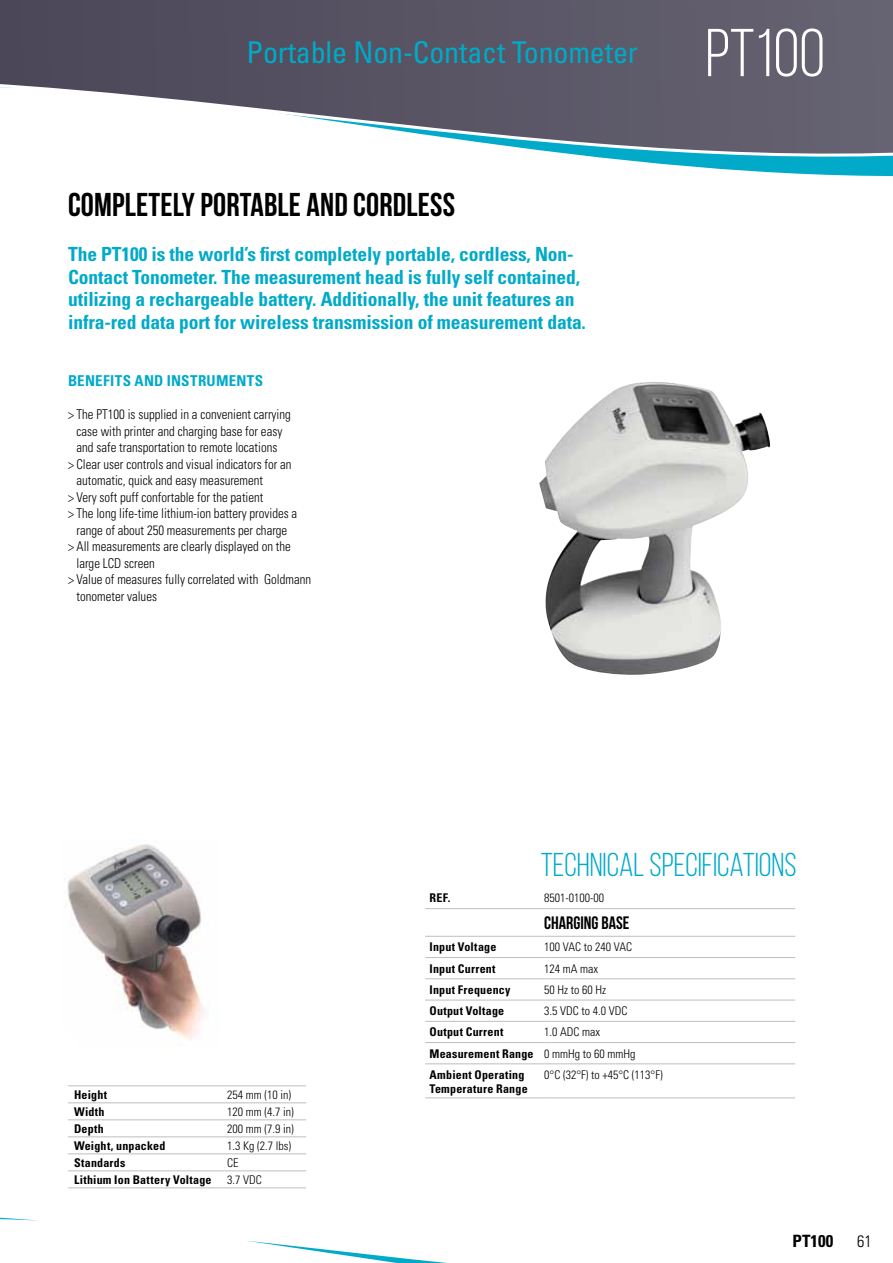
<style>
.page{position:relative;width:893px;height:1263px;background:#fff}
.page>*{position:absolute;margin:0;border:0;box-sizing:border-box;transform-origin:0 0}
.t1{font:67.5px "Bebas Neue";color:#fff}
.t2{font:700 33px "Bebas Neue";letter-spacing:.005em;color:#000}
.t3{font:33px "Bebas Neue";color:#00aac8}
.t4{font:condensed 30px "Univers LT Std";letter-spacing:-.005em;color:#00aac8}
.t5{font:700 condensed 19.5px/22.5px "Univers LT Std";letter-spacing:-.005em;color:#00aac8}
.t6{font:700 18px "Bebas Neue";color:#000}
.t7{font:700 condensed 16.95px "Univers LT Std";color:#000}
.t8{font:300 condensed 16.5px "Univers LT Std";color:#000}
.t9{font:700 condensed 15px "Univers LT Std";color:#00aac8}
.t10{font:300 condensed 13.5px "Univers LT Std";color:#000}
.t11{font:300 condensed 13.5px "Univers LT Std";color:#000;scale:.95 1}
.t12{font:700 condensed 12px/21.3px "Univers LT Std";letter-spacing:.02em;color:#000}
.t13{font:300 condensed 12px "Univers LT Std";color:#000}
.s1{font-weight:300}
</style>
<div class="page">
<svg style="left:0;top:1217px;width:37px;height:4px"></svg>
<svg style="left:247px;top:1240px;width:200px;height:23px"></svg>
<svg style="left:0;top:0;width:893px;height:73px;background:#585465"></svg>
<svg style="left:0;top:73px;width:893px;height:104px"></svg>
<hr style="left:68px;top:1085px;width:153px;height:1px;background:#bcbec0">
<hr style="left:221px;top:1085px;width:85px;height:1px;background:#bcbec0">
<hr style="left:68px;top:1102px;width:153px;height:1px;background:#bcbec0">
<hr style="left:221px;top:1102px;width:85px;height:1px;background:#bcbec0">
<hr style="left:68px;top:1119px;width:153px;height:1px;background:#bcbec0">
<hr style="left:221px;top:1119px;width:85px;height:1px;background:#bcbec0">
<hr style="left:68px;top:1136px;width:153px;height:1px;background:#bcbec0">
<hr style="left:221px;top:1136px;width:85px;height:1px;background:#bcbec0">
<hr style="left:68px;top:1153px;width:153px;height:1px;background:#bcbec0">
<hr style="left:221px;top:1153px;width:85px;height:1px;background:#bcbec0">
<hr style="left:68px;top:1170px;width:153px;height:1px;background:#bcbec0">
<hr style="left:221px;top:1170px;width:85px;height:1px;background:#bcbec0">
<hr style="left:68px;top:1187px;width:153px;height:1px;background:#bcbec0">
<hr style="left:221px;top:1187px;width:85px;height:1px;background:#bcbec0">
<img style="left:67px;top:844px;width:137px;height:196px">
<img style="left:539px;top:382px;width:231px;height:293px">
<hr style="left:425px;top:908px;width:119px;height:1px;background:#bcbec0">
<hr style="left:544px;top:908px;width:251px;height:1px;background:#bcbec0">
<hr style="left:425px;top:936px;width:119px;height:1px;background:#bcbec0">
<hr style="left:544px;top:936px;width:251px;height:1px;background:#bcbec0">
<hr style="left:425px;top:957px;width:119px;height:1px;background:#bcbec0">
<hr style="left:544px;top:957px;width:251px;height:1px;background:#bcbec0">
<hr style="left:425px;top:978px;width:119px;height:1px;background:#bcbec0">
<hr style="left:544px;top:978px;width:251px;height:1px;background:#bcbec0">
<hr style="left:425px;top:1000px;width:119px;height:1px;background:#bcbec0">
<hr style="left:544px;top:1000px;width:251px;height:1px;background:#bcbec0">
<hr style="left:425px;top:1021px;width:119px;height:1px;background:#bcbec0">
<hr style="left:544px;top:1021px;width:251px;height:1px;background:#bcbec0">
<hr style="left:425px;top:1042px;width:119px;height:1px;background:#bcbec0">
<hr style="left:544px;top:1042px;width:251px;height:1px;background:#bcbec0">
<hr style="left:425px;top:1063px;width:119px;height:1px;background:#bcbec0">
<hr style="left:544px;top:1063px;width:251px;height:1px;background:#bcbec0">
<hr style="left:425px;top:1097px;width:119px;height:1px;background:#bcbec0">
<hr style="left:544px;top:1097px;width:251px;height:1px;background:#bcbec0">
<h3 class="t4" style="left:247px;top:33px;width:393px">Portable Non-Contact Tonometer</h3>
<h2 class="t2" style="left:68px;top:187px;width:388px">COMPLETELY PORTABLE AND CORDLESS</h2>
<p class="t5" style="left:68px;top:243px;width:519px">The PT100 is the world’s first completely portable, cordless, Non-Contact Tonometer. The measurement head is fully self contained, utilizing a rechargeable battery. Additionally, the unit features an infra-red data port for wireless transmission of measurement data.</p>
<p class="t9" style="left:68px;top:372px;width:77px">Benefits and</p>
<p class="t9" style="left:167px;top:372px;width:9px">instr</p>
<p class="t9" style="left:207px;top:372px;width:20px">uments</p>
<p class="t10" style="left:68px;top:406px;width:224px">&gt; The PT100 is supplied in a convenient carrying</p>
<p class="t11" style="left:77px;top:423px;width:218px">case with printer and charging base for easy</p>
<p class="t11" style="left:77px;top:439px;width:213px">and safe transportation to remote locations</p>
<p class="t10" style="left:68px;top:456px;width:225px">&gt; Clear user controls and visual indicators for an</p>
<p class="t11" style="left:77px;top:472px;width:198px">automatic, quick and easy measurement</p>
<p class="t10" style="left:68px;top:489px;width:197px">&gt; Very soft puff confortable for the patient</p>
<p class="t10" style="left:68px;top:505px;width:231px">&gt; The long life-time lithium-ion battery provides a</p>
<p class="t11" style="left:77px;top:522px;width:223px">range of about 250 measurements per charge</p>
<p class="t10" style="left:68px;top:538px;width:224px">&gt; All measurements are clearly displayed on the</p>
<p class="t11" style="left:77px;top:555px;width:84px">large LCD screen</p>
<p class="t10" style="left:68px;top:571px;width:245px">&gt; Value of measures fully correlated with Goldmann</p>
<p class="t11" style="left:77px;top:588px;width:86px">tonometer values</p>
<h1 class="t1" style="left:705px;top:17px;width:121px">PT100</h1>
<p class="t12" style="left:74px;top:1084px;width:35px">Height</p>
<p class="t13" style="left:227px;top:1087px;width:65px">254 mm (10 in)</p>
<p class="t12" style="left:74px;top:1101px;width:32px">Width</p>
<p class="t13" style="left:227px;top:1104px;width:68px">120 mm (4.7 in)</p>
<p class="t12" style="left:74px;top:1118px;width:31px">Depth</p>
<p class="t13" style="left:227px;top:1121px;width:68px">200 mm (7.9 in)</p>
<p class="t12" style="left:74px;top:1135px;width:93px">Weight, unpacked</p>
<p class="t13" style="left:227px;top:1138px;width:65px">1.3 Kg (2.7 lbs)</p>
<p class="t12" style="left:74px;top:1152px;width:53px">Standards</p>
<p class="t13" style="left:227px;top:1155px;width:13px">CE</p>
<p class="t12" style="left:74px;top:1169px;width:139px">Lithium Ion Battery Voltage</p>
<p class="t13" style="left:227px;top:1172px;width:36px">3.7 VDC</p>
<h2 class="t3" style="left:541px;top:847px;width:257px">TECHNICAL SPECIFICATIONS</h2>
<p class="t12" style="left:429px;top:887px;width:23px">REF.</p>
<p class="t13" style="left:544px;top:891px;width:61px">8501-0100-00</p>
<h3 class="t6" style="left:544px;top:913px;width:87px">CHARGING BASE</h3>
<p class="t12" style="left:429px;top:936px;width:68px">Input Voltage</p>
<p class="t13" style="left:544px;top:940px;width:89px">100 VAC to 240 VAC</p>
<p class="t12" style="left:429px;top:957px;width:68px">Input Current</p>
<p class="t13" style="left:544px;top:961px;width:55px">124 mA max</p>
<p class="t12" style="left:429px;top:979px;width:82px">Input Frequency</p>
<p class="t13" style="left:544px;top:982px;width:63px">50 Hz to 60 Hz</p>
<p class="t12" style="left:429px;top:1000px;width:76px">Output Voltage</p>
<p class="t13" style="left:544px;top:1003px;width:85px">3.5 VDC to 4.0 VDC</p>
<p class="t12" style="left:429px;top:1021px;width:75px">Output Current</p>
<p class="t12" style="left:429px;top:1021px;width:208px;text-indent:115px"><span class="s1">1.0 ADC max<br></span>Measurement Range <span class="s1">0 mmHg to 60 mmHg<br></span>Ambient Operating</p>
<p class="t12" style="left:429px;top:1078px;width:100px">Temperature Range</p>
<p class="t13" style="left:544px;top:1067px;width:120px">0°C (32°F) to +45°C (113°F)</p>
<p class="t7" style="left:792px;top:1230px;width:42px">pt100</p>
<p class="t8" style="left:857px;top:1231px;width:16px">61</p>
</div>
